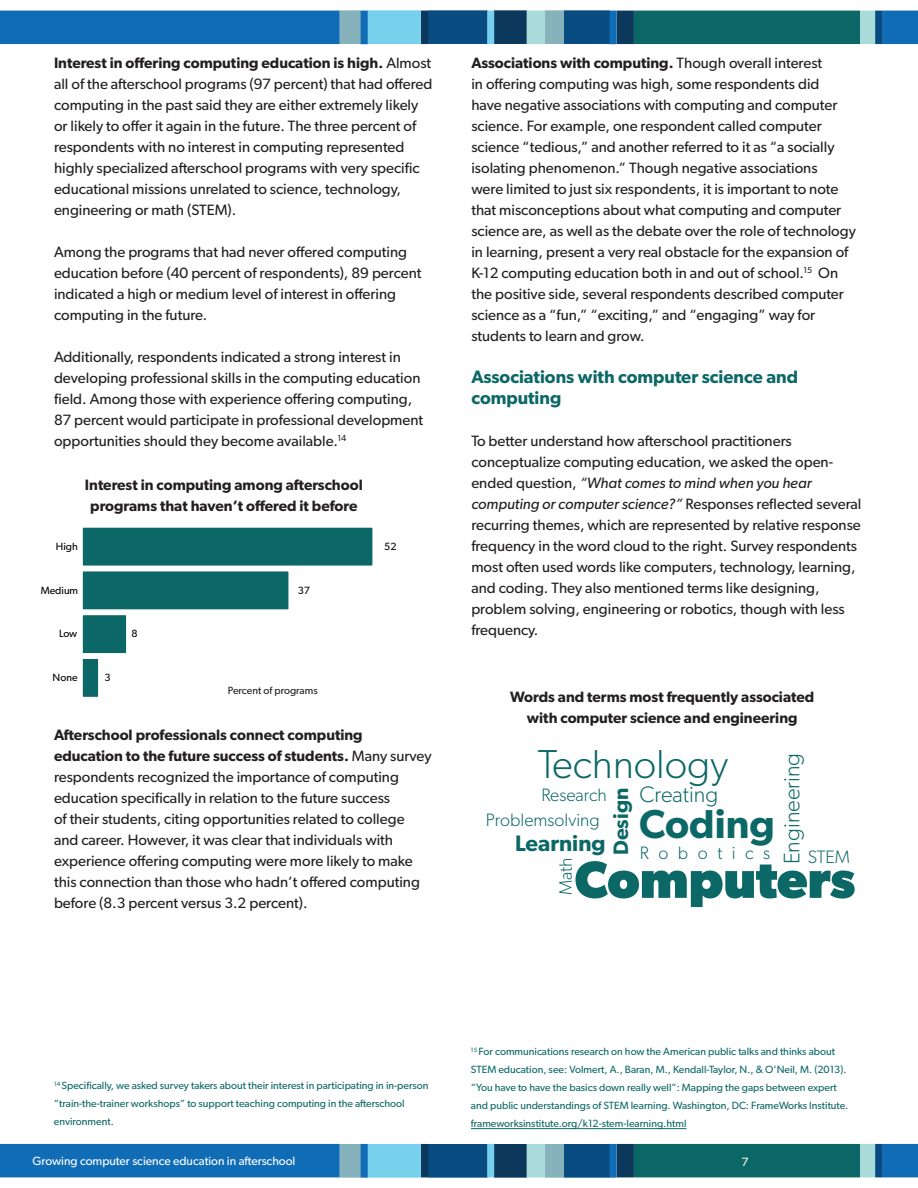
<style>
.page{position:relative;width:918px;height:1188px;background:#fff}
.page>*{position:absolute;margin:0;border:0;box-sizing:border-box;transform-origin:0 0}
.t1{font:700 52.5px "Gibson";color:#0c6866}
.t2{font:300 40.5px "Gibson";color:#0c6866}
.t3{font:600 40.5px "Gibson";color:#0c6866}
.t4{font:300 22.5px "Gibson";color:#0c6866}
.t5{font:600 22.5px "Gibson";color:#0c6866}
.t6{font:600 21px "Gibson";color:#0c6866}
.t7{font:600 18px/21px "Gibson";color:#0c6866}
.t8{font:300 18px "Gibson";color:#0c6866}
.t9{font:300 18px "Gibson";letter-spacing:.53em;color:#0c6866}
.t10{font:15px/21px "Gibson";color:#231f20}
.t11{font:600 15px/21px "Gibson";color:#231f20;text-align:center}
.t12{font:12px "Gibson";color:#fff}
.t13{font:10.5px/18px "Gibson";color:#0c6866}
.t14{font:10.5px "Gibson";color:#000}
.t15{font:10.5px "Gibson";color:#231f20}
.s1{font-weight:600}
.s2{font-style:italic}
</style>
<div class="page">
<svg style="left:0;top:10px;width:918px;height:35px;background:#29779f"></svg>
<svg style="left:0;top:1143px;width:918px;height:35px;background:#29779f"></svg>
<div style="left:81px;top:657px;width:19px;height:41px;background:#0c6866;border:2px solid #fff"></div>
<div style="left:81px;top:614px;width:47px;height:41px;background:#0c6866;border:2px solid #fff"></div>
<div style="left:81px;top:570px;width:209px;height:41px;background:#0c6866;border:2px solid #fff"></div>
<div style="left:81px;top:526px;width:293px;height:41px;background:#0c6866;border:2px solid #fff"></div>
<hr style="left:471px;top:1128px;width:216px;height:1px;background:#0c6866">
<p class="t10" style="left:54px;top:52px;width:380px"><span class="s1">Interest in offering computing education is high.</span> Almost all of the afterschool programs (97 percent) that had offered computing in the past said they are either extremely likely or likely to offer it again in the future. The three percent of respondents with no interest in computing represented highly specialized afterschool programs with very specific educational missions unrelated to science, technology, engineering or math (STEM).</p>
<p class="t10" style="left:54px;top:241px;width:369px">Among the programs that had never offered computing education before (40 percent of respondents), 89 percent indicated a high or medium level of interest in offering computing in the future.</p>
<p class="t10" style="left:54px;top:346px;width:371px">Additionally, respondents indicated a strong interest in developing professional skills in the computing education field. Among those with experience offering computing, 87 percent would participate in professional development opportunities should they become available.<sup>14</sup></p>
<p class="t11" style="left:85px;top:474px;width:279px">Interest in computing among afterschool programs that haven’t offered it before</p>
<p class="t14" style="left:56px;top:540px;width:23px">High</p>
<p class="t14" style="left:41px;top:584px;width:39px">Medium</p>
<p class="t14" style="left:59px;top:627px;width:20px">Low</p>
<p class="t14" style="left:53px;top:671px;width:27px">None</p>
<p class="t14" style="left:105px;top:671px;width:8px">3</p>
<p class="t14" style="left:132px;top:627px;width:8px">8</p>
<p class="t14" style="left:298px;top:584px;width:13px">37</p>
<p class="t15" style="left:228px;top:684px;width:91px">Percent of programs</p>
<p class="t14" style="left:384px;top:540px;width:14px">52</p>
<p class="t10" style="left:54px;top:724px;width:379px"><span class="s1">Afterschool professionals connect computing education to the future success of students.</span> Many survey respondents recognized the importance of computing education specifically in relation to the future success<br>of their students, citing opportunities related to college and career. However, it was clear that individuals with experience offering computing were more likely to make this connection than those who hadn’t offered computing before (8.3 percent versus 3.2 percent).</p>
<p class="t10" style="left:471px;top:52px;width:386px"><span class="s1">Associations with computing.</span> Though overall interest<br>in offering computing was high, some respondents did<br>have negative associations with computing and computer science. For example, one respondent called computer science “tedious,” and another referred to it as “a socially isolating phenomenon.” Though negative associations<br>were limited to just six respondents, it is important to note that misconceptions about what computing and computer science are, as well as the debate over the role of technology in learning, present a very real obstacle for the expansion of K-12 computing education both in and out of school.<sup>15</sup> On the positive side, several respondents described computer science as a “fun,” “exciting,” and “engaging” way for students to learn and grow.</p>
<p class="t7" style="left:471px;top:366px;width:328px">Associations with computer science and computing</p>
<p class="t10" style="left:471px;top:430px;width:392px">To better understand how afterschool practitioners conceptualize computing education, we asked the open&shy;ended question, <span class="s2">“What comes to mind when you hear computing or computer science?”</span> Responses reflected several recurring themes, which are represented by relative response frequency in the word cloud to the right. Survey respondents most often used words like computers, technology, learning, and coding. They also mentioned terms like designing, problem solving, engineering or robotics, though with less frequency.</p>
<p class="t11" style="left:510px;top:686px;width:305px">Words and terms most frequently associated with computer science and engineering</p>
<h2 class="t2" style="left:538px;top:740px;width:192px">Technology</h2>
<h3 class="t4" style="left:778px;top:864px;width:112px;rotate:-90deg">Engineering</h3>
<h3 class="t6" style="left:608px;top:855px;width:69px;rotate:-90deg">Design</h3>
<h3 class="t4" style="left:639px;top:781px;width:80px">Creating</h3>
<p class="t8" style="left:541px;top:784px;width:67px">Research</p>
<h2 class="t3" style="left:639px;top:800px;width:137px">Coding</h2>
<p class="t8" style="left:486px;top:809px;width:115px">Problemsolving</p>
<p class="t8" style="left:555px;top:895px;width:39px;rotate:-90deg">Math</p>
<h3 class="t5" style="left:515px;top:830px;width:92px">Learning</h3>
<p class="t9" style="left:640px;top:842px;width:132px">Robotics</p>
<p class="t8" style="left:808px;top:846px;width:44px">STEM</p>
<h1 class="t1" style="left:574px;top:849px;width:283px">Computers</h1>
<p class="t13" style="left:54px;top:1076px;width:376px"><sup>14</sup> Specifically, we asked survey takers about their interest in participating in in-person “train-the-trainer workshops” to support teaching computing in the afterschool environment.</p>
<p class="t13" style="left:471px;top:1042px;width:379px"><sup>15</sup> For communications research on how the American public talks and thinks about STEM education, see: Volmert, A., Baran, M., Kendall-Taylor, N., &amp; O’Neil, M. (2013). “You have to have the basics down really well”: Mapping the gaps between expert and public understandings of STEM learning. Washington, DC: FrameWorks Institute. frameworksinstitute.org/k12-stem-learning.html</p>
<p class="t12" style="left:33px;top:1154px;width:264px">Growing computer science education in afterschool</p>
<p class="t12" style="left:741px;top:1155px;width:9px">7</p>
</div>
